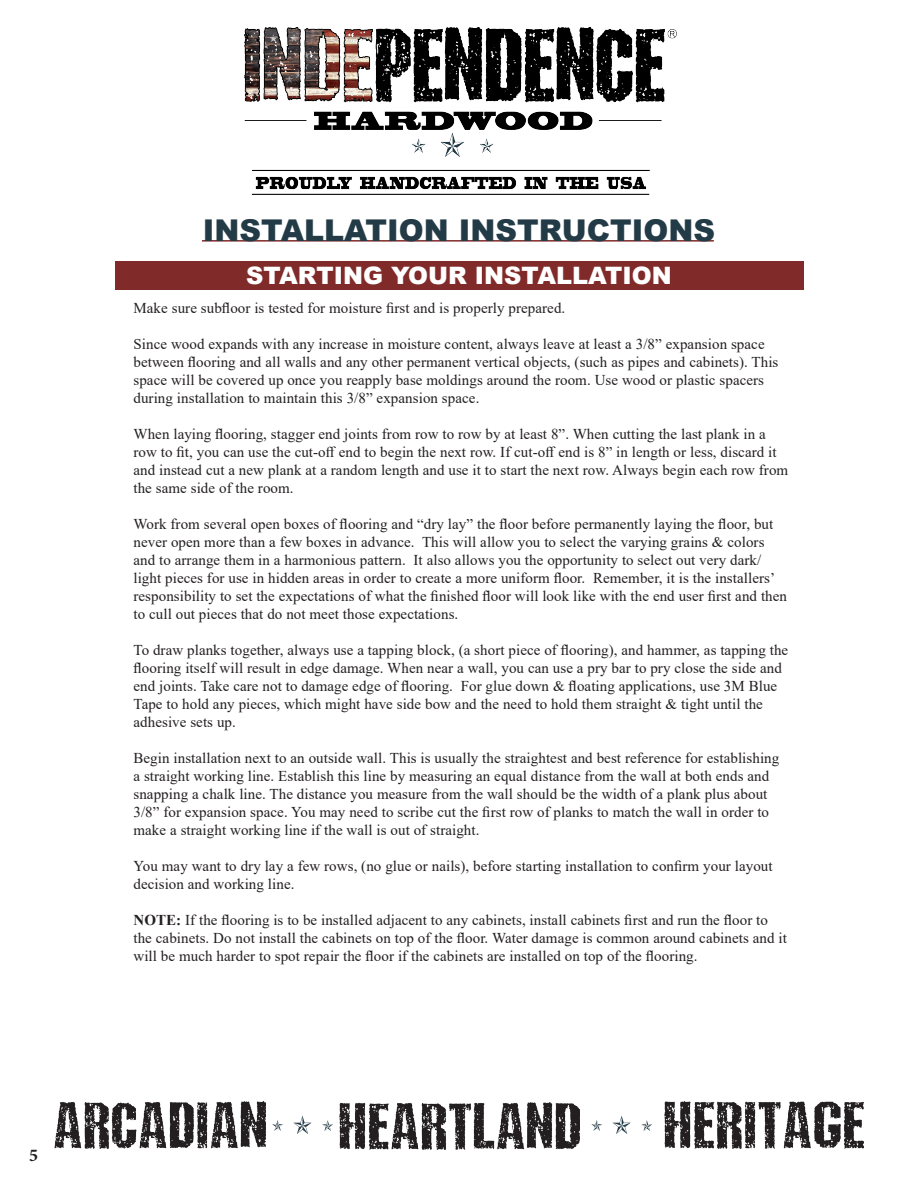
<style>
.page{position:relative;width:918px;height:1188px;background:#fff}
.page>*{position:absolute;margin:0;border:0;box-sizing:border-box;transform-origin:0 0}
.t1{font:900 30px "Arial";color:#223b46}
.t2{font:900 24px "Arial";color:#fff}
.t3{font:700 18px "Minion Pro";color:#231f20}
.t4{font:15px/18px "Times New Roman";letter-spacing:.005em;color:#231f20}
.s1{font-weight:700}
</style>
<div class="page">
<hr style="left:202px;top:240px;width:512px;height:2px;background:#802b29">
<img style="left:244px;top:28px;width:433px;height:166px">
<svg style="left:293px;top:1116px;width:19px;height:18px"></svg>
<svg style="left:322px;top:1120px;width:11px;height:11px"></svg>
<svg style="left:272px;top:1120px;width:11px;height:11px"></svg>
<img style="left:54px;top:1101px;width:211px;height:47px">
<img style="left:664px;top:1102px;width:199px;height:46px">
<img style="left:340px;top:1103px;width:239px;height:47px">
<svg style="left:613px;top:1116px;width:18px;height:18px"></svg>
<svg style="left:641px;top:1120px;width:11px;height:11px"></svg>
<svg style="left:591px;top:1120px;width:11px;height:11px"></svg>
<div style="left:115px;top:262px;width:689px;height:28px;background:#802b29"></div>
<p class="t3" style="left:29px;top:1143px;width:10px">5</p>
<h1 class="t1" style="left:203px;top:209px;width:514px">INSTALLATION INSTRUCTIONS</h1>
<p class="t2" style="left:246px;top:258px;width:427px">STARTING YOUR INSTALLATION</p>
<p class="t4" style="left:133px;top:299px;width:433px">Make sure subfloor is tested for moisture first and is properly prepared.</p>
<p class="t4" style="left:133px;top:335px;width:646px">Since wood expands with any increase in moisture content, always leave at least a 3/8” expansion space between flooring and all walls and any other permanent vertical objects, (such as pipes and cabinets). This space will be covered up once you reapply base moldings around the room. Use wood or plastic spacers during installation to maintain this 3/8” expansion space.</p>
<p class="t4" style="left:133px;top:425px;width:656px">When laying flooring, stagger end joints from row to row by at least 8”. When cutting the last plank in a row to fit, you can use the cut-off end to begin the next row. If cut-off end is 8” in length or less, discard it and instead cut a new plank at a random length and use it to start the next row. Always begin each row from the same side of the room.</p>
<p class="t4" style="left:133px;top:515px;width:641px">Work from several open boxes of flooring and “dry lay” the floor before permanently laying the floor, but never open more than a few boxes in advance. This will allow you to select the varying grains &amp; colors</p>
<p class="t4" style="left:133px;top:551px;width:655px">and to arrange them in a harmonious pattern. It also allows you the opportunity to select out very dark/ light pieces for use in hidden areas in order to create a more uniform floor. Remember, it is the installers’ responsibility to set the expectations of what the finished floor will look like with the end user first and then to cull out pieces that do not meet those expectations.</p>
<p class="t4" style="left:133px;top:641px;width:656px">To draw planks together, always use a tapping block, (a short piece of flooring), and hammer, as tapping the flooring itself will result in edge damage. When near a wall, you can use a pry bar to pry close the side and end joints. Take care not to damage edge of flooring. For glue down &amp; floating applications, use 3M Blue Tape to hold any pieces, which might have side bow and the need to hold them straight &amp; tight until the adhesive sets up.</p>
<p class="t4" style="left:133px;top:749px;width:647px">Begin installation next to an outside wall. This is usually the straightest and best reference for establishing a straight working line. Establish this line by measuring an equal distance from the wall at both ends and snapping a chalk line. The distance you measure from the wall should be the width of a plank plus about</p>
<p class="t4" style="left:133px;top:803px;width:637px">3/8” for expansion space. You may need to scribe cut the first row of planks to match the wall in order to make a straight working line if the wall is out of straight.</p>
<p class="t4" style="left:133px;top:857px;width:641px">You may want to dry lay a few rows, (no glue or nails), before starting installation to confirm your layout decision and working line.</p>
<p class="t4" style="left:133px;top:911px;width:655px"><span class="s1">NOTE:</span> If the flooring is to be installed adjacent to any cabinets, install cabinets first and run the floor to the cabinets. Do not install the cabinets on top of the floor. Water damage is common around cabinets and it will be much harder to spot repair the floor if the cabinets are installed on top of the flooring.</p>
</div>
